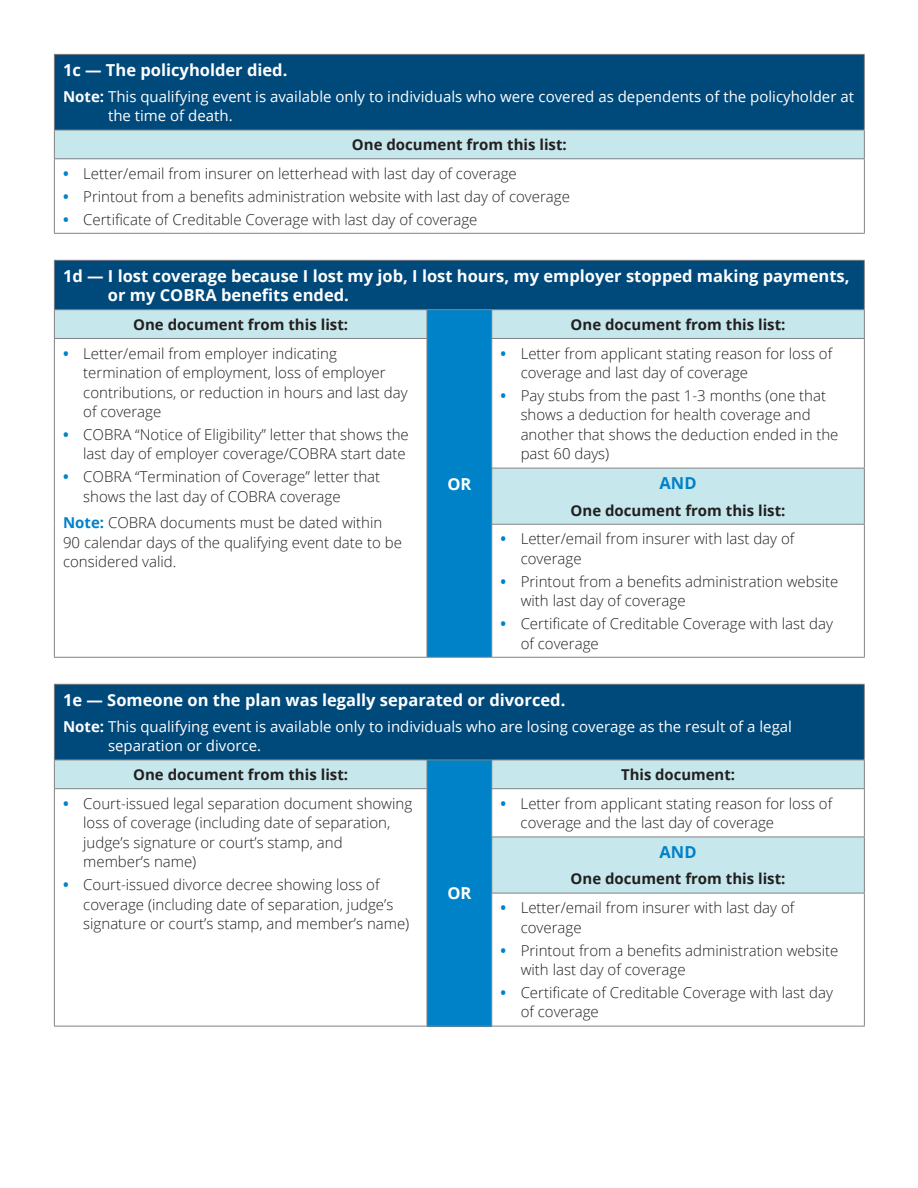
<style>
.page{position:relative;width:918px;height:1188px;background:#fff}
.page>*{position:absolute;margin:0;border:0;box-sizing:border-box;transform-origin:0 0}
.t1{font:700 16.5px/19.5px "Open Sans";color:#fff}
.t2{font:700 16.5px "Open Sans";color:#0082c8}
.t3{font:300 15px/19.5px "Open Sans";color:#231f20}
.t4{font:15px/19.5px "Open Sans";color:#fff}
.t5{font:700 15px "Open Sans";color:#231f20}
.s1{font-weight:700}
.s2{font-weight:700;color:#0082c8}
</style>
<div class="page">
<div style="left:54px;top:54px;width:810px;height:76px;background:#00497b"></div>
<div style="left:54px;top:130px;width:810px;height:29px;background:#c6e8ec"></div>
<hr style="left:54px;top:54px;width:811px;height:1px;background:#808285">
<hr style="left:54px;top:55px;width:1px;height:75px;background:#808285">
<hr style="left:864px;top:55px;width:1px;height:75px;background:#808285">
<hr style="left:54px;top:130px;width:811px;height:1px;background:#808285">
<svg style="left:54px;top:130px;width:1px;height:28px"></svg>
<svg style="left:864px;top:130px;width:1px;height:28px"></svg>
<hr style="left:54px;top:158px;width:811px;height:1px;background:#808285">
<hr style="left:54px;top:159px;width:1px;height:74px;background:#808285">
<hr style="left:864px;top:159px;width:1px;height:74px;background:#808285">
<hr style="left:54px;top:233px;width:811px;height:1px;background:#808285">
<div style="left:54px;top:260px;width:810px;height:50px;background:#00497b"></div>
<div style="left:55px;top:310px;width:809px;height:28px;background:#c6e8ec"></div>
<div style="left:427px;top:310px;width:65px;height:347px;background:#0082c8"></div>
<svg style="left:55px;top:338px;width:809px;height:319px"></svg>
<hr style="left:54px;top:260px;width:373px;height:1px;background:#808285">
<hr style="left:54px;top:261px;width:1px;height:48px;background:#808285">
<hr style="left:427px;top:260px;width:65px;height:1px;background:#808285">
<hr style="left:492px;top:260px;width:373px;height:1px;background:#808285">
<hr style="left:864px;top:261px;width:1px;height:48px;background:#808285">
<hr style="left:54px;top:309px;width:373px;height:1px;background:#808285">
<svg style="left:54px;top:310px;width:1px;height:28px"></svg>
<hr style="left:491px;top:468px;width:374px;height:1px;background:#808285">
<hr style="left:491px;top:468px;width:1px;height:56px;background:#808285">
<hr style="left:427px;top:309px;width:65px;height:1px;background:#808285">
<svg style="left:427px;top:310px;width:1px;height:28px"></svg>
<hr style="left:864px;top:468px;width:1px;height:56px;background:#808285">
<hr style="left:427px;top:657px;width:65px;height:1px;background:#808285">
<hr style="left:492px;top:309px;width:373px;height:1px;background:#808285">
<svg style="left:491px;top:310px;width:1px;height:28px"></svg>
<svg style="left:864px;top:310px;width:1px;height:28px"></svg>
<hr style="left:54px;top:338px;width:373px;height:1px;background:#808285">
<hr style="left:54px;top:339px;width:1px;height:129px;background:#808285">
<hr style="left:427px;top:339px;width:1px;height:129px;background:#808285">
<hr style="left:54px;top:468px;width:1px;height:56px;background:#808285">
<hr style="left:427px;top:468px;width:1px;height:56px;background:#808285">
<hr style="left:54px;top:524px;width:1px;height:133px;background:#808285">
<hr style="left:427px;top:524px;width:1px;height:133px;background:#808285">
<hr style="left:491px;top:524px;width:374px;height:1px;background:#808285">
<hr style="left:54px;top:657px;width:373px;height:1px;background:#808285">
<hr style="left:491px;top:338px;width:374px;height:1px;background:#808285">
<hr style="left:491px;top:339px;width:1px;height:129px;background:#808285">
<hr style="left:864px;top:339px;width:1px;height:129px;background:#808285">
<hr style="left:491px;top:525px;width:1px;height:132px;background:#808285">
<hr style="left:864px;top:525px;width:1px;height:132px;background:#808285">
<hr style="left:492px;top:657px;width:373px;height:1px;background:#808285">
<div style="left:54px;top:684px;width:810px;height:76px;background:#00497b"></div>
<div style="left:55px;top:761px;width:809px;height:27px;background:#c6e8ec"></div>
<div style="left:427px;top:760px;width:65px;height:266px;background:#0082c8"></div>
<svg style="left:55px;top:789px;width:809px;height:237px"></svg>
<hr style="left:54px;top:684px;width:373px;height:1px;background:#808285">
<hr style="left:54px;top:685px;width:1px;height:75px;background:#808285">
<hr style="left:427px;top:684px;width:65px;height:1px;background:#808285">
<hr style="left:492px;top:684px;width:373px;height:1px;background:#808285">
<hr style="left:864px;top:685px;width:1px;height:75px;background:#808285">
<hr style="left:54px;top:760px;width:373px;height:1px;background:#808285">
<svg style="left:54px;top:760px;width:1px;height:28px"></svg>
<hr style="left:491px;top:837px;width:374px;height:1px;background:#808285">
<hr style="left:491px;top:837px;width:1px;height:56px;background:#808285">
<hr style="left:427px;top:760px;width:65px;height:1px;background:#808285">
<svg style="left:427px;top:760px;width:1px;height:28px"></svg>
<hr style="left:864px;top:837px;width:1px;height:56px;background:#808285">
<hr style="left:427px;top:1026px;width:65px;height:1px;background:#808285">
<hr style="left:492px;top:760px;width:373px;height:1px;background:#808285">
<svg style="left:491px;top:760px;width:1px;height:28px"></svg>
<svg style="left:864px;top:760px;width:1px;height:28px"></svg>
<hr style="left:54px;top:788px;width:373px;height:1px;background:#808285">
<hr style="left:54px;top:789px;width:1px;height:48px;background:#808285">
<hr style="left:427px;top:789px;width:1px;height:48px;background:#808285">
<hr style="left:54px;top:837px;width:1px;height:56px;background:#808285">
<hr style="left:427px;top:837px;width:1px;height:56px;background:#808285">
<hr style="left:54px;top:893px;width:1px;height:133px;background:#808285">
<hr style="left:427px;top:893px;width:1px;height:133px;background:#808285">
<hr style="left:491px;top:893px;width:374px;height:1px;background:#808285">
<hr style="left:54px;top:1026px;width:373px;height:1px;background:#808285">
<hr style="left:491px;top:788px;width:374px;height:1px;background:#808285">
<hr style="left:491px;top:789px;width:1px;height:48px;background:#808285">
<hr style="left:864px;top:789px;width:1px;height:48px;background:#808285">
<hr style="left:491px;top:893px;width:1px;height:133px;background:#808285">
<hr style="left:864px;top:893px;width:1px;height:133px;background:#808285">
<hr style="left:492px;top:1026px;width:373px;height:1px;background:#808285">
<p class="t1" style="left:63px;top:59px;width:226px">1c — The policyholder died.</p>
<p class="t4" style="left:108px;top:86px;width:748px;text-indent:-45px"><span class="s1">Note:</span> This qualifying event is available only to individuals who were covered as dependents of the policyholder at the time of death.</p>
<p class="t5" style="left:352px;top:134px;width:216px">One document from this list:</p>
<p class="t3" style="left:63px;top:163px;width:455px"><span class="s2">•</span> Letter/email from insurer on letterhead with last day of coverage</p>
<p class="t3" style="left:63px;top:186px;width:508px"><span class="s2">•</span> Printout from a benefits administration website with last day of coverage</p>
<p class="t3" style="left:63px;top:209px;width:416px"><span class="s2">•</span> Certificate of Creditable Coverage with last day of coverage</p>
<p class="t1" style="left:108px;top:265px;width:743px;text-indent:-45px">1d — I lost coverage because I lost my job, I lost hours, my employer stopped making payments, or my COBRA benefits ended.</p>
<p class="t5" style="left:133px;top:314px;width:216px">One document from this list:</p>
<p class="t5" style="left:571px;top:314px;width:216px">One document from this list:</p>
<p class="t3" style="left:83px;top:343px;width:326px;text-indent:-20px"><span class="s2">•</span> Letter/email from employer indicating termination of employment, loss of employer contributions, or reduction in hours and last day of coverage</p>
<p class="t3" style="left:63px;top:424px;width:347px;text-align:right"><span class="s2">•</span> COBRA “Notice of Eligibility” letter that shows the last day of employer coverage/COBRA start date</p>
<p class="t3" style="left:83px;top:467px;width:298px;text-indent:-20px"><span class="s2">•</span> COBRA “Termination of Coverage” letter that shows the last day of COBRA coverage</p>
<p class="t3" style="left:63px;top:512px;width:340px"><span class="s2">Note:</span> COBRA documents must be dated within<br>90 calendar days of the qualifying event date to be considered valid.</p>
<p class="t1" style="left:447px;top:474px;width:26px">OR</p>
<p class="t3" style="left:521px;top:343px;width:313px;text-indent:-20px"><span class="s2">•</span> Letter from applicant stating reason for loss of coverage and last day of coverage</p>
<p class="t3" style="left:521px;top:385px;width:319px;text-indent:-20px"><span class="s2">•</span> Pay stubs from the past 1-3 months (one that shows a deduction for health coverage and another that shows the deduction ended in the past 60 days)</p>
<p class="t2" style="left:660px;top:472px;width:39px">AND</p>
<p class="t5" style="left:571px;top:500px;width:216px">One document from this list:</p>
<p class="t3" style="left:521px;top:529px;width:275px;text-indent:-20px"><span class="s2">•</span> Letter/email from insurer with last day of coverage</p>
<p class="t3" style="left:521px;top:571px;width:319px;text-indent:-20px"><span class="s2">•</span> Printout from a benefits administration website with last day of coverage</p>
<p class="t3" style="left:521px;top:614px;width:314px;text-indent:-20px"><span class="s2">•</span> Certificate of Creditable Coverage with last day of coverage</p>
<p class="t1" style="left:63px;top:689px;width:504px">1e — Someone on the plan was legally separated or divorced.</p>
<p class="t4" style="left:108px;top:716px;width:686px;text-indent:-45px"><span class="s1">Note:</span> This qualifying event is available only to individuals who are losing coverage as the result of a legal separation or divorce.</p>
<p class="t5" style="left:133px;top:764px;width:216px">One document from this list:</p>
<p class="t5" style="left:621px;top:764px;width:115px">This document:</p>
<p class="t3" style="left:83px;top:793px;width:330px;text-indent:-20px"><span class="s2">•</span> Court-issued legal separation document showing loss of coverage (including date of separation, judge’s signature or court’s stamp, and member’s name)</p>
<p class="t3" style="left:83px;top:875px;width:328px;text-indent:-20px"><span class="s2">•</span> Court-issued divorce decree showing loss of coverage (including date of separation, judge’s signature or court’s stamp, and member’s name)</p>
<p class="t1" style="left:447px;top:883px;width:26px">OR</p>
<p class="t3" style="left:521px;top:793px;width:313px;text-indent:-20px"><span class="s2">•</span> Letter from applicant stating reason for loss of coverage and the last day of coverage</p>
<p class="t2" style="left:660px;top:841px;width:39px">AND</p>
<p class="t5" style="left:571px;top:868px;width:216px">One document from this list:</p>
<p class="t3" style="left:521px;top:898px;width:275px;text-indent:-20px"><span class="s2">•</span> Letter/email from insurer with last day of coverage</p>
<p class="t3" style="left:521px;top:940px;width:319px;text-indent:-20px"><span class="s2">•</span> Printout from a benefits administration website with last day of coverage</p>
<p class="t3" style="left:521px;top:982px;width:314px;text-indent:-20px"><span class="s2">•</span> Certificate of Creditable Coverage with last day of coverage</p>
</div>
